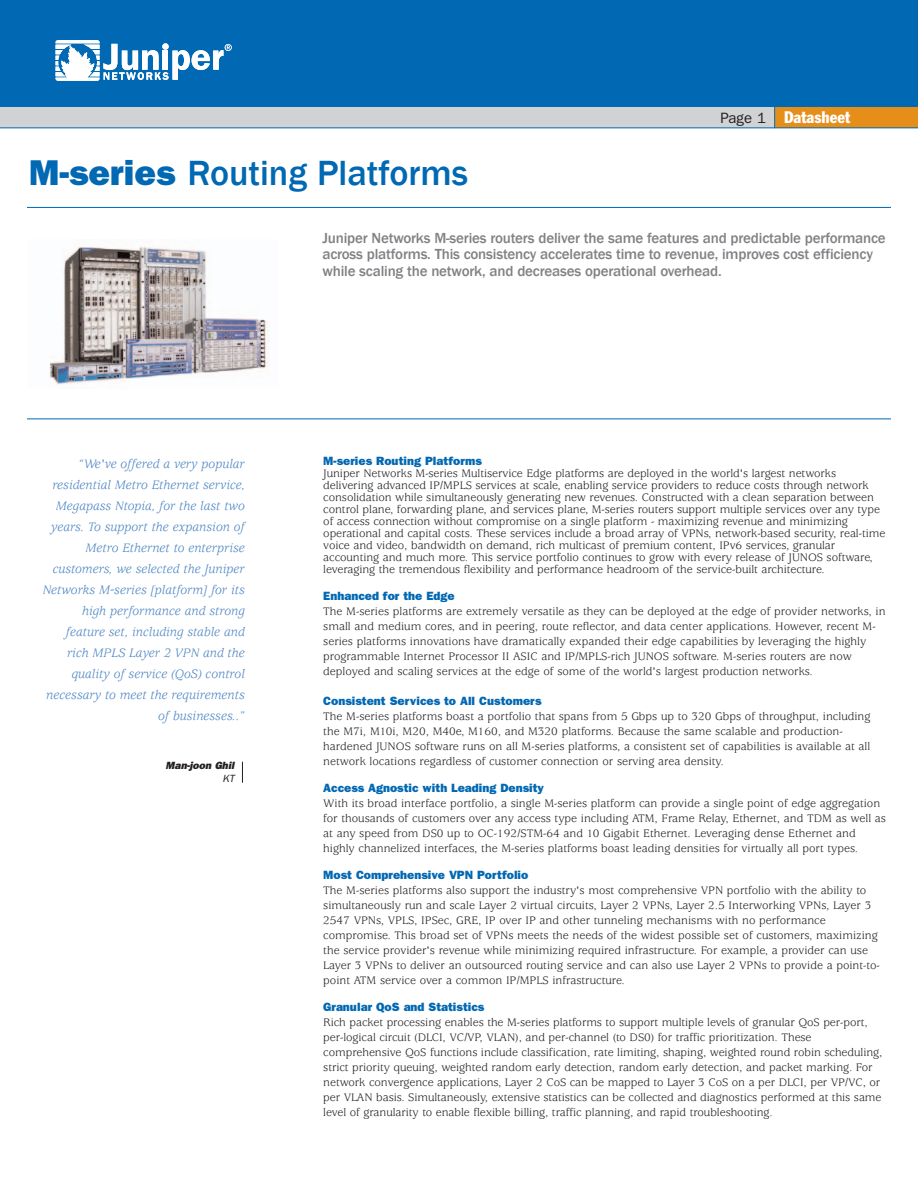
<style>
.page{position:relative;width:918px;height:1188px;background:#fff}
.page>*{position:absolute;margin:0;border:0;box-sizing:border-box;transform-origin:0 0}
.t1{font:500 36px "Franklin Gothic";color:#0168b3}
.t2{font:condensed 16.5px "Franklin Gothic";color:#fff}
.t3{font:500 15px/16.5px "Franklin Gothic";letter-spacing:-.01em;color:#808285}
.t4{font:italic 13.5px/21px "Usherwood";color:#4c85c3;text-align:right}
.t5{font:12px/15px "Usherwood";letter-spacing:-.005em;color:#231f20}
.t6{font:800 12px "Franklin Gothic";color:#0168b3}
.t7{font:italic 800 10.5px "Franklin Gothic";color:#231f20}
.t8{font:italic 10.5px "Franklin Gothic";color:#231f20}
.s1{font-weight:800}
.s2{font-stretch:normal;font-size:15px;color:#231f20}
</style>
<div class="page">
<div style="left:775px;top:90px;width:143px;height:38px;background:#e58e19"></div>
<div style="left:0;top:91px;width:774px;height:37px;background:#d1d2d4"></div>
<hr style="left:0;top:128px;width:918px;height:1px;background:#0168b3">
<svg style="left:774px;top:107px;width:1px;height:21px"></svg>
<div style="left:0;top:0;width:918px;height:107px;background:#0168b3"></div>
<svg style="left:56px;top:40px;width:176px;height:41px"></svg>
<hr style="left:27px;top:207px;width:864px;height:1px;background:#0168b3">
<hr style="left:27px;top:418px;width:864px;height:1px;background:#0168b3">
<svg style="left:242px;top:762px;width:1px;height:21px"></svg>
<img style="left:49px;top:246px;width:221px;height:139px">
<h1 class="t1" style="left:29px;top:152px;width:441px"><span class="s1">M-series</span> Routing Platforms</h1>
<h2 class="t2" style="left:720px;top:111px;width:131px"><span class="s2">Page 1</span> Datasheet</h2>
<p class="t4" style="left:43px;top:455px;width:204px">“We've offered a very popular residential Metro Ethernet service,<br>Megapass Ntopia, for the last two years. To support the expansion of<br>Metro Ethernet to enterprise customers, we selected the Juniper<br>Networks M-series [platform] for its high performance and strong feature set, including stable and rich MPLS Layer 2 VPN and the quality of service (QoS) control necessary to meet the requirements of businesses..”</p>
<p class="t7" style="left:166px;top:762px;width:70px">Man-joon Ghil</p>
<p class="t8" style="left:223px;top:775px;width:13px">KT</p>
<p class="t3" style="left:322px;top:229px;width:565px">Juniper Networks M-series routers deliver the same features and predictable performance across platforms. This consistency accelerates time to revenue, improves cost efficiency while scaling the network, and decreases operational overhead.</p>
<p class="t6" style="left:323px;top:456px;width:160px">M-series Routing Platforms</p>
<p class="t5" style="left:323px;top:468px;width:564px;line-height:12px">Juniper Networks M-series Multiservice Edge platforms are deployed in the world's largest networks delivering advanced IP/MPLS services at scale, enabling service providers to reduce costs through network consolidation while simultaneously generating new revenues. Constructed with a clean separation between control plane, forwarding plane, and services plane, M-series routers support multiple services over any type of access connection without compromise on a single platform - maximizing revenue and minimizing operational and capital costs. These services include a broad array of VPNs, network-based security, real-time voice and video, bandwidth on demand, rich multicast of premium content, IPv6 services, granular accounting and much more. This service portfolio continues to grow with every release of JUNOS software, leveraging the tremendous flexibility and performance headroom of the service-built architecture.</p>
<p class="t6" style="left:323px;top:591px;width:133px">Enhanced for the Edge</p>
<p class="t5" style="left:323px;top:605px;width:564px">The M-series platforms are extremely versatile as they can be deployed at the edge of provider networks, in small and medium cores, and in peering, route reflector, and data center applications. However, recent M&shy;series platforms innovations have dramatically expanded their edge capabilities by leveraging the highly programmable Internet Processor II ASIC and IP/MPLS-rich JUNOS software. M-series routers are now deployed and scaling services at the edge of some of the world's largest production networks.</p>
<p class="t6" style="left:323px;top:696px;width:220px">Consistent Services to All Customers</p>
<p class="t5" style="left:323px;top:710px;width:549px">The M-series platforms boast a portfolio that spans from 5 Gbps up to 320 Gbps of throughput, including the M7i, M10i, M20, M40e, M160, and M320 platforms. Because the same scalable and production&shy;hardened JUNOS software runs on all M-series platforms, a consistent set of capabilities is available at all network locations regardless of customer connection or serving area density.</p>
<p class="t6" style="left:323px;top:783px;width:222px">Access Agnostic with Leading Density</p>
<p class="t5" style="left:323px;top:797px;width:564px">With its broad interface portfolio, a single M-series platform can provide a single point of edge aggregation for thousands of customers over any access type including ATM, Frame Relay, Ethernet, and TDM as well as at any speed from DS0 up to OC-192/STM-64 and 10 Gigabit Ethernet. Leveraging dense Ethernet and highly channelized interfaces, the M-series platforms boast leading densities for virtually all port types.</p>
<p class="t6" style="left:323px;top:870px;width:207px">Most Comprehensive VPN Portfolio</p>
<p class="t5" style="left:323px;top:884px;width:558px">The M-series platforms also support the industry's most comprehensive VPN portfolio with the ability to simultaneously run and scale Layer 2 virtual circuits, Layer 2 VPNs, Layer 2.5 Interworking VPNs, Layer 3<br>2547 VPNs, VPLS, IPSec, GRE, IP over IP and other tunneling mechanisms with no performance compromise. This broad set of VPNs meets the needs of the widest possible set of customers, maximizing the service provider's revenue while minimizing required infrastructure. For example, a provider can use Layer 3 VPNs to deliver an outsourced routing service and can also use Layer 2 VPNs to provide a point-to&shy;point ATM service over a common IP/MPLS infrastructure.</p>
<p class="t6" style="left:323px;top:1002px;width:163px">Granular QoS and Statistics</p>
<p class="t5" style="left:323px;top:1016px;width:561px">Rich packet processing enables the M-series platforms to support multiple levels of granular QoS per-port, per-logical circuit (DLCI, VC/VP, VLAN), and per-channel (to DS0) for traffic prioritization. These comprehensive QoS functions include classification, rate limiting, shaping, weighted round robin scheduling, strict priority queuing, weighted random early detection, random early detection, and packet marking. For network convergence applications, Layer 2 CoS can be mapped to Layer 3 CoS on a per DLCI, per VP/VC, or per VLAN basis. Simultaneously, extensive statistics can be collected and diagnostics performed at this same level of granularity to enable flexible billing, traffic planning, and rapid troubleshooting.</p>
</div>
